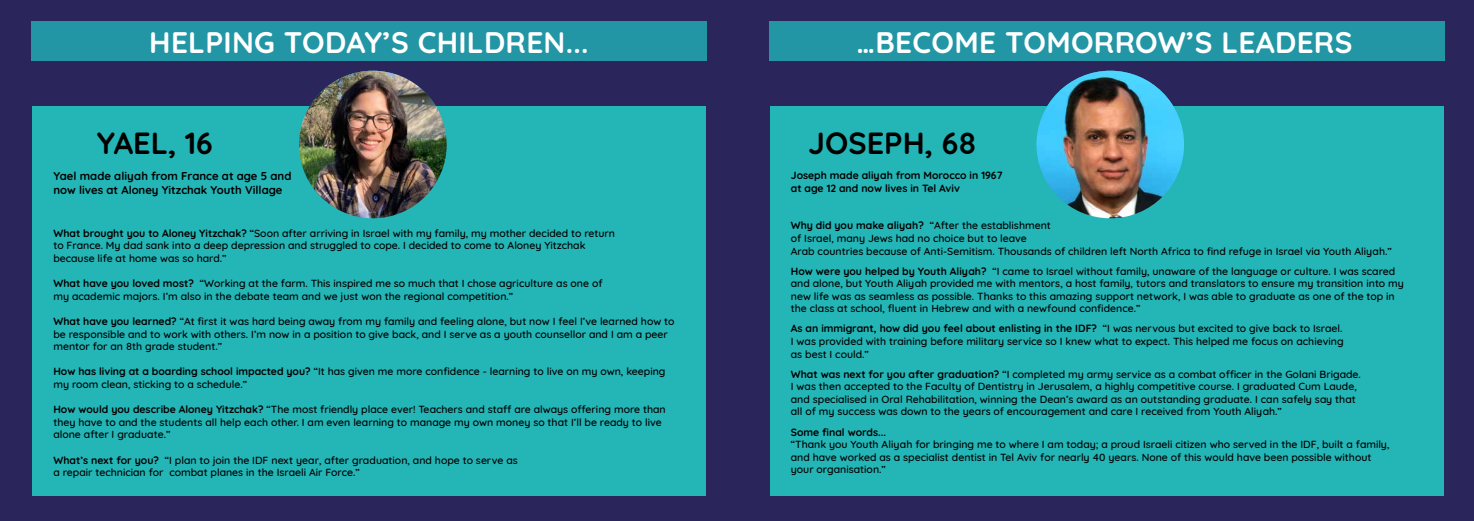
<style>
.page{position:relative;width:1474px;height:521px;background:#fff}
.page>*{position:absolute;margin:0;border:0;box-sizing:border-box;transform-origin:0 0}
.t1{font:300 30.62px "Quicksand";color:#000}
.t2{font:300 29.75px "Quicksand";letter-spacing:.01em;color:#fff}
.t3{font:300 11.38px/13.7px "Quicksand";color:#000}
.t4{font:500 10.5px/12.6px "Quicksand";color:#000}
.t5{font:300 10.5px/12.6px "Quicksand";color:#000}
.s1{font-weight:300}
</style>
<div class="page">
<div style="left:0;top:0;width:736px;height:521px;background:#2a255b"></div>
<div style="left:32px;top:21px;width:675px;height:40px;background:#2296a5"></div>
<div style="left:32px;top:107px;width:674px;height:389px;background:#24b5b6"></div>
<img style="left:299px;top:71px;width:147px;height:147px;border-radius:74px">
<div style="left:730px;top:0;width:743px;height:521px;background:#2a255b"></div>
<div style="left:769px;top:21px;width:675px;height:40px;background:#2296a5"></div>
<div style="left:769px;top:107px;width:674px;height:389px;background:#24b5b6"></div>
<img style="left:1036px;top:71px;width:148px;height:147px;border-radius:74px">
<h2 class="t2" style="left:149px;top:20px;width:441px">HELPING TODAY’S CHILDREN...</h2>
<h1 class="t1" style="left:97px;top:119px;width:118px">YAEL, 16</h1>
<p class="t3" style="left:53px;top:168px;width:239px">Yael made aliyah from France at age 5 and now lives at Aloney Yitzchak Youth Village</p>
<p class="t4" style="left:53px;top:226px;width:563px"><span class="s1">What brought you to Aloney Yitzchak?</span> “Soon after arriving in Israel with my family, my mother decided to return to France. My dad sank into a deep depression and struggled to cope. I decided to come to Aloney Yitzchak because life at home was so hard.”</p>
<p class="t4" style="left:53px;top:276px;width:550px"><span class="s1">What have you loved most?</span> “Working at the farm. This inspired me so much that I chose agriculture as one of my academic majors. I’m also in the debate team and we just won the regional competition.”</p>
<p class="t4" style="left:53px;top:314px;width:622px"><span class="s1">What have you learned?</span> “At first it was hard being away from my family and feeling alone, but now I feel I’ve learned how to be responsible and to work with others. I’m now in a position to give back, and I serve as a youth counsellor and I am a peer mentor for an 8th grade student.”</p>
<p class="t4" style="left:53px;top:364px;width:613px"><span class="s1">How has living at a boarding school impacted you?</span> “It has given me more confidence - learning to live on my own, keeping my room clean, sticking to a schedule.”</p>
<p class="t4" style="left:53px;top:402px;width:614px"><span class="s1">How would you describe Aloney Yitzchak?</span> “The most friendly place ever! Teachers and staff are always offering more than they have to and the students all help each other. I am even learning to manage my own money so that I’ll be ready to live alone after I graduate.”</p>
<p class="t4" style="left:53px;top:453px;width:466px"><span class="s1">What’s next for you?</span> “I plan to join the IDF next year, after graduation, and hope to serve as a repair technician for combat planes in the Israeli Air Force.”</p>
<h2 class="t2" style="left:856px;top:20px;width:497px">…BECOME TOMORROW’S LEADERS</h2>
<h1 class="t1" style="left:808px;top:119px;width:170px">JOSEPH, 68</h1>
<p class="t5" style="left:791px;top:168px;width:213px">Joseph made aliyah from Morocco in 1967 at age 12 and now lives in Tel Aviv</p>
<p class="t4" style="left:791px;top:218px;width:602px"><span class="s1">Why did you make aliyah?</span> “After the establishment<br>of Israel, many Jews had no choice but to leave<br>Arab countries because of Anti-Semitism. Thousands of children left North Africa to find refuge in Israel via Youth Aliyah.”</p>
<p class="t4" style="left:791px;top:263px;width:614px"><span class="s1">How were you helped by Youth Aliyah?</span> “I came to Israel without family, unaware of the language or culture. I was scared and alone, but Youth Aliyah provided me with mentors, a host family, tutors and translators to ensure my transition into my new life was as seamless as possible. Thanks to this amazing support network, I was able to graduate as one of the top in the class at school, fluent in Hebrew and with a newfound confidence.”</p>
<p class="t4" style="left:791px;top:321px;width:554px;text-align:justify"><span class="s1">As an immigrant, how did you feel about enlisting in the IDF?</span> “I was nervous but excited to give back to Israel.<br>I was provided with training before military service so I knew what to expect. This helped me focus on achieving as best I could.”</p>
<p class="t4" style="left:791px;top:367px;width:571px"><span class="s1">What was next for you after graduation?</span> “I completed my army service as a combat officer in the Golani Brigade.<br>I was then accepted to the Faculty of Dentistry in Jerusalem, a highly competitive course. I graduated Cum Laude, and specialised in Oral Rehabilitation, winning the Dean’s award as an outstanding graduate. I can safely say that all of my success was down to the years of encouragement and care I received from Youth Aliyah.”</p>
<p class="t5" style="left:791px;top:424px;width:97px">Some final words...</p>
<p class="t4" style="left:791px;top:437px;width:600px">“Thank you Youth Aliyah for bringing me to where I am today; a proud Israeli citizen who served in the IDF, built a family, and have worked as a specialist dentist in Tel Aviv for nearly 40 years. None of this would have been possible without your organisation.”</p>
</div>
